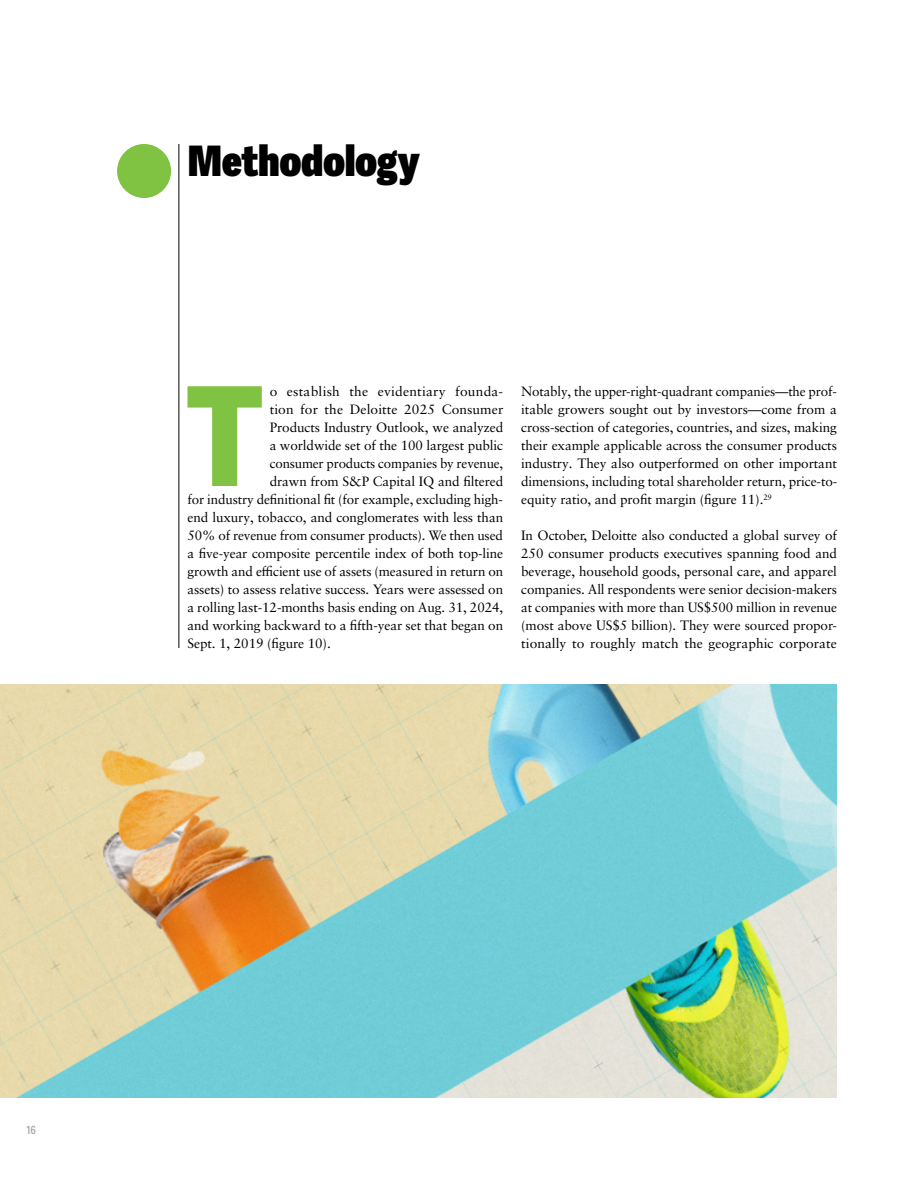
<style>
.page{position:relative;width:918px;height:1188px;background:#fff}
.page>*{position:absolute;margin:0;border:0;box-sizing:border-box;transform-origin:0 0}
.Drop_cap{font:800 137.85px "Adelle Sans Cnd";color:#80c342}
.Chapter-title{font:800 42px "Adelle Sans Cnd";letter-spacing:-.01em;color:#000}
.Body_copy{font:13.5px/18px "Sabon LT Pro";letter-spacing:-.005em;color:#000;text-align:justify}
.Drop_cap-2{font:13.5px "Sabon LT Pro";letter-spacing:-.005em;color:#000}
.Drop_cap-3{font:13.5px "Sabon LT Pro";letter-spacing:.015em;color:#000}
.t1{font:600 11.25px "Adelle Sans Cnd";color:#a3a7a9}
</style>
<div class="page">
<hr style="left:179px;top:144px;width:1px;height:504px;background:#000">
<div style="left:117px;top:144px;width:54px;height:54px;background:#80c342;border-radius:50%"></div>
<img style="left:0;top:684px;width:837px;height:414px">
<p class="Chapter-title" style="left:188px;top:134px;width:234px">Methodology</p>
<p class="Drop_cap" style="left:186px;top:350px;width:78px">T</p>
<p class="Drop_cap-3" style="left:270px;top:383px;width:235px">o establish the evidentiary founda-</p>
<p class="Drop_cap-2" style="left:270px;top:401px;width:235px">tion for the Deloitte 2025 Consumer</p>
<p class="Drop_cap-2" style="left:270px;top:419px;width:235px">Products Industry Outlook, we analyzed</p>
<p class="Drop_cap-2" style="left:270px;top:437px;width:235px">a worldwide set of the 100 largest public</p>
<p class="Drop_cap-2" style="left:270px;top:455px;width:235px">consumer products companies by revenue,</p>
<p class="Drop_cap-2" style="left:270px;top:473px;width:235px">drawn from S&amp;P Capital IQ and filtered</p>
<p class="Drop_cap-2" style="left:188px;top:491px;width:317px">for industry definitional fit (for example, excluding high-</p>
<p class="Drop_cap-2" style="left:188px;top:509px;width:317px">end luxury, tobacco, and conglomerates with less than</p>
<p class="Drop_cap-2" style="left:188px;top:527px;width:317px">50% of revenue from consumer products). We then used</p>
<p class="Drop_cap-2" style="left:188px;top:545px;width:317px">a five-year composite percentile index of both top-line</p>
<p class="Drop_cap-2" style="left:188px;top:563px;width:317px">growth and efficient use of assets (measured in return on</p>
<p class="Drop_cap-2" style="left:188px;top:581px;width:317px">assets) to assess relative success. Years were assessed on</p>
<p class="Drop_cap-2" style="left:188px;top:599px;width:317px">a rolling last-12-months basis ending on Aug. 31, 2024,</p>
<p class="Drop_cap-2" style="left:188px;top:617px;width:317px">and working backward to a fifth-year set that began on</p>
<p class="Drop_cap-2" style="left:188px;top:635px;width:145px">Sept. 1, 2019 (figure 10).</p>
<p class="Body_copy" style="left:521px;top:382px;width:317px">Notably, the upper-right-quadrant companies—the prof&shy;itable growers sought out by investors—come from a cross-section of categories, countries, and sizes, making their example applicable across the consumer products industry. They also outperformed on other important dimensions, including total shareholder return, price-to&shy;equity ratio, and profit margin (figure 11).<sup>29</sup></p>
<p class="Body_copy" style="left:521px;top:526px;width:317px">In October, Deloitte also conducted a global survey of 250 consumer products executives spanning food and beverage, household goods, personal care, and apparel companies. All respondents were senior decision-makers at companies with more than US$500 million in revenue (most above US$5 billion). They were sourced propor&shy;tionally to roughly match the geographic corporate</p>
<p class="t1" style="left:26px;top:1123px;width:11px">16</p>
</div>
